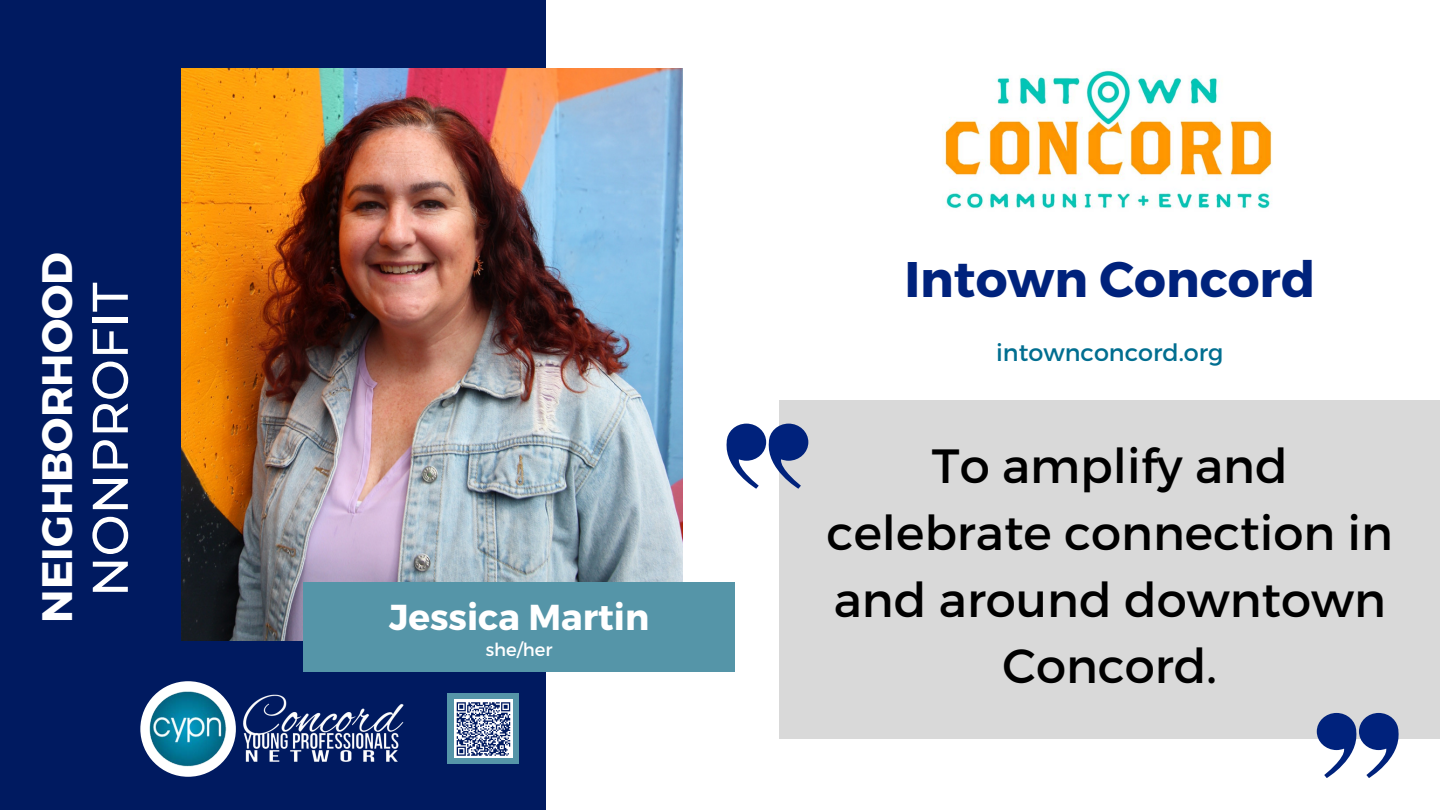
<style>
.page{position:relative;width:1440px;height:810px;background:#fff}
.page>*{position:absolute;margin:0;border:0;box-sizing:border-box;transform-origin:0 0}
.t1{font:500 50.1px "Montserrat";color:#fff}
.t2{font:700 50px "Montserrat";color:#00227c}
.t3{font:48px/66.8px "Montserrat";color:#000;text-align:center}
.t4{font:700 42.5px "Montserrat";color:#fff}
.t5{font:700 36px "Montserrat";color:#fff}
.t6{font:23.9px "Montserrat";color:#016e90}
.t7{font:18px "Montserrat";color:#fff}
</style>
<div class="page">
<div style="left:0;top:0;width:546px;height:810px;background:#001a60"></div>
<img style="left:182px;top:69px;width:500px;height:571px">
<div style="left:304px;top:582px;width:431px;height:90px;background:#5595a8"></div>
<img style="left:243px;top:694px;width:161px;height:68px">
<div style="left:140px;top:681px;width:96px;height:96px;background:#fff;border-radius:50%"></div>
<img style="left:149px;top:690px;width:78px;height:78px;border-radius:50%">
<div style="left:448px;top:694px;width:71px;height:70px;background:#5595a8"></div>
<div style="left:454px;top:700px;width:59px;height:58px;background:#fff"></div>
<svg style="left:456px;top:702px;width:55px;height:54px"></svg>
<div style="left:780px;top:400px;width:660px;height:338px;background:#d9d9d9"></div>
<svg style="left:1317px;top:713px;width:84px;height:65px"></svg>
<svg style="left:726px;top:424px;width:82px;height:65px"></svg>
<img style="left:943px;top:70px;width:329px;height:139px">
<p class="t4" style="left:29px;top:623px;width:372px;rotate:-90deg">NEIGHBORHOOD</p>
<p class="t1" style="left:79px;top:597px;width:316px;rotate:-90deg">NONPROFIT</p>
<p class="t5" style="left:389px;top:593px;width:262px">Jessica Martin</p>
<p class="t7" style="left:486px;top:638px;width:68px">she/her</p>
<p class="t2" style="left:904px;top:247px;width:412px">Intown Concord</p>
<p class="t6" style="left:996px;top:337px;width:229px">intownconcord.org</p>
<p class="t3" style="left:827px;top:430px;width:568px">To amplify and celebrate connection in and around downtown<br>Concord.</p>
</div>
